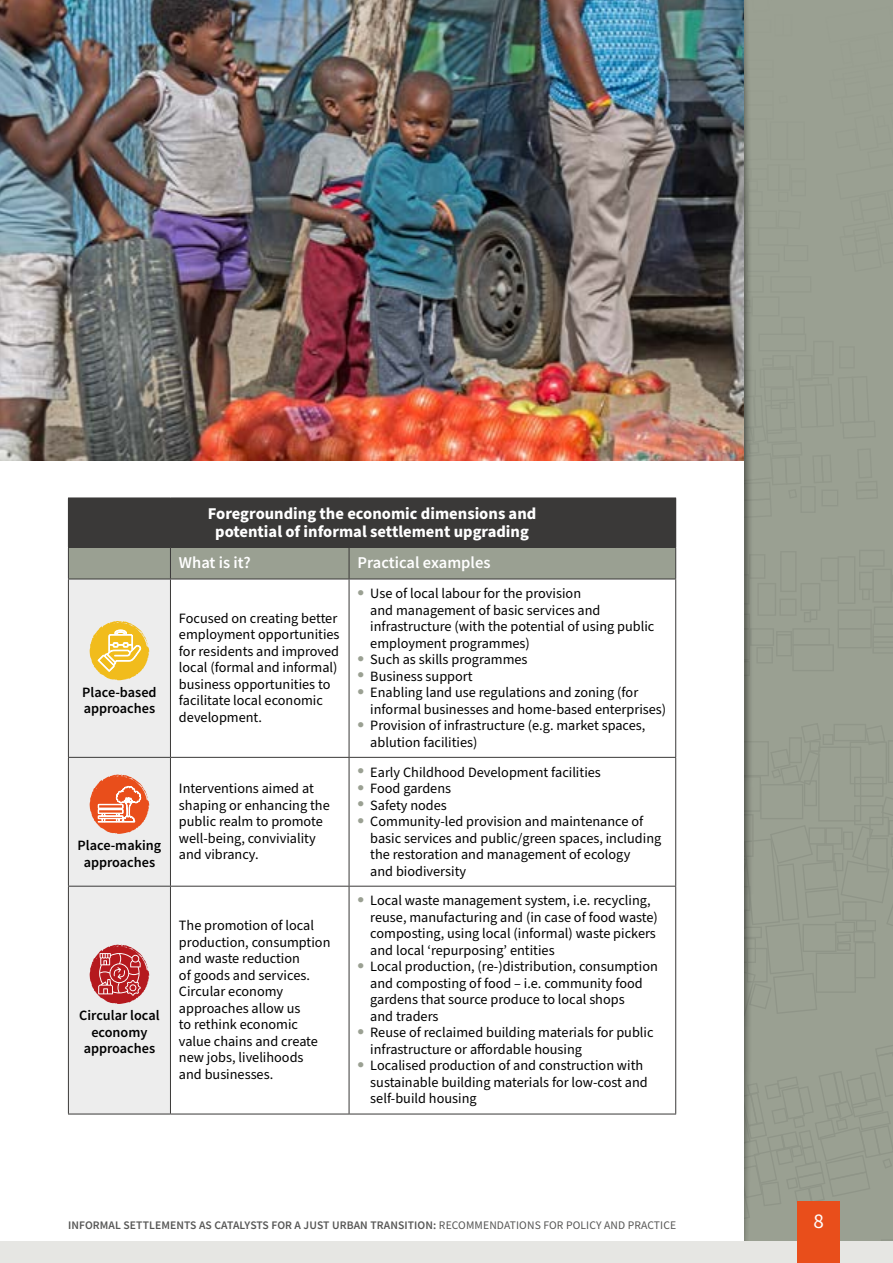
<style>
.page{position:relative;width:893px;height:1263px;background:#fff}
.page>*{position:absolute;margin:0;border:0;box-sizing:border-box;transform-origin:0 0}
.t1{font:21px "Source Sans Pro";color:#fff}
.t2{font:700 16.5px/18px "Source Sans Pro";color:#fff;text-align:center}
.t3{font:600 16.5px "Source Sans Pro";color:#fff}
.t4{font:14.25px/16.5px "Source Sans Pro";color:#000}
.t5{font:600 14.25px/16.5px "Source Sans Pro";color:#000;text-align:center}
.t6{font:600 11.55px "Source Sans Pro";letter-spacing:.01em;color:#575756}
.s1{font-weight:400}
</style>
<div class="page">
<img style="left:0;top:0;width:719px;height:460px">
<svg style="left:744px;top:0;width:149px;height:1242px;background:#979d8f"></svg>
<svg style="left:719px;top:0;width:25px;height:1242px"></svg>
<div style="left:68px;top:498px;width:608px;height:49px;background:#3a3938"></div>
<div style="left:69px;top:548px;width:606px;height:31px;background:#9aa092"></div>
<div style="left:69px;top:580px;width:101px;height:534px;background:#ededed"></div>
<hr style="left:170px;top:548px;width:1px;height:31px;background:#3a3938">
<hr style="left:349px;top:548px;width:1px;height:31px;background:#3a3938">
<hr style="left:68px;top:757px;width:102px;height:1px;background:#3a3938">
<hr style="left:68px;top:886px;width:102px;height:1px;background:#3a3938">
<hr style="left:170px;top:886px;width:179px;height:1px;background:#3a3938">
<hr style="left:349px;top:886px;width:327px;height:1px;background:#3a3938">
<hr style="left:68px;top:548px;width:1px;height:31px;background:#3a3938">
<hr style="left:675px;top:548px;width:1px;height:31px;background:#3a3938">
<hr style="left:68px;top:547px;width:102px;height:1px;background:#3a3938">
<hr style="left:170px;top:547px;width:179px;height:1px;background:#3a3938">
<hr style="left:349px;top:547px;width:327px;height:1px;background:#3a3938">
<hr style="left:68px;top:579px;width:102px;height:1px;background:#3a3938">
<hr style="left:68px;top:579px;width:1px;height:178px;background:#3a3938">
<hr style="left:68px;top:758px;width:1px;height:128px;background:#3a3938">
<hr style="left:68px;top:886px;width:1px;height:228px;background:#3a3938">
<hr style="left:68px;top:1114px;width:102px;height:1px;background:#3a3938">
<hr style="left:170px;top:757px;width:179px;height:1px;background:#3a3938">
<hr style="left:170px;top:579px;width:179px;height:1px;background:#3a3938">
<hr style="left:170px;top:579px;width:1px;height:178px;background:#3a3938">
<hr style="left:170px;top:758px;width:1px;height:128px;background:#3a3938">
<hr style="left:170px;top:886px;width:1px;height:228px;background:#3a3938">
<hr style="left:170px;top:1114px;width:179px;height:1px;background:#3a3938">
<hr style="left:349px;top:757px;width:327px;height:1px;background:#3a3938">
<hr style="left:349px;top:579px;width:327px;height:1px;background:#3a3938">
<hr style="left:349px;top:579px;width:1px;height:178px;background:#3a3938">
<hr style="left:675px;top:579px;width:1px;height:178px;background:#3a3938">
<hr style="left:349px;top:758px;width:1px;height:128px;background:#3a3938">
<hr style="left:675px;top:758px;width:1px;height:128px;background:#3a3938">
<hr style="left:349px;top:886px;width:1px;height:228px;background:#3a3938">
<hr style="left:675px;top:886px;width:1px;height:228px;background:#3a3938">
<hr style="left:349px;top:1114px;width:327px;height:1px;background:#3a3938">
<svg style="left:90px;top:621px;width:59px;height:59px;background:#f1cf69"></svg>
<svg style="left:90px;top:774px;width:59px;height:60px;background:#ed8e6f"></svg>
<svg style="left:90px;top:945px;width:59px;height:59px;background:#ca6569"></svg>
<div style="left:0;top:1242px;width:893px;height:21px;background:#e6e6e3"></div>
<div style="left:797px;top:1202px;width:43px;height:61px;background:#e94e1b"></div>
<p class="t5" style="left:82px;top:684px;width:76px;text-align:left">Place-based approaches</p>
<p class="t5" style="left:78px;top:837px;width:85px">Place-making approaches</p>
<p class="t5" style="left:79px;top:1007px;width:82px">Circular local economy approaches</p>
<p class="t2" style="left:208px;top:505px;width:330px">Foregrounding the economic dimensions and potential of informal settlement upgrading</p>
<p class="t3" style="left:179px;top:552px;width:73px">What is it?</p>
<p class="t3" style="left:358px;top:552px;width:134px">Practical examples</p>
<p class="t4" style="left:179px;top:610px;width:162px">Focused on creating better employment opportunities for residents and improved local (formal and informal) business opportunities to facilitate local economic development.</p>
<p class="t4" style="left:179px;top:780px;width:152px">Interventions aimed at shaping or enhancing the public realm to promote well-being, conviviality and vibrancy.</p>
<p class="t4" style="left:179px;top:917px;width:153px">The promotion of local production, consumption and waste reduction<br>of goods and services.<br>Circular economy approaches allow us<br>to rethink economic value chains and create new jobs, livelihoods<br>and businesses.</p>
<p class="t4" style="left:370px;top:586px;width:297px">Use of local labour for the provision<br>and management of basic services and infrastructure (with the potential of using public employment programmes)<br>Such as skills programmes<br>Business support<br>Enabling land use regulations and zoning (for informal businesses and home-based enterprises)<br>Provision of infrastructure (e.g. market spaces, ablution facilities)</p>
<p class="t4" style="left:370px;top:764px;width:293px">Early Childhood Development facilities<br>Food gardens<br>Safety nodes<br>Community-led provision and maintenance of basic services and public/green spaces, including the restoration and management of ecology<br>and biodiversity</p>
<p class="t4" style="left:370px;top:893px;width:289px">Local waste management system, i.e. recycling, reuse, manufacturing and (in case of food waste) composting, using local (informal) waste pickers and local ‘repurposing’ entities<br>Local production, (re-)distribution, consumption and composting of food – i.e. community food gardens that source produce to local shops<br>and traders<br>Reuse of reclaimed building materials for public infrastructure or affordable housing<br>Localised production of and construction with sustainable building materials for low-cost and self-build housing</p>
<p class="t6" style="left:68px;top:1217px;width:610px">INFORMAL SETTLEMENTS AS CATALYSTS FOR A JUST URBAN TRANSITION: <span class="s1">RECOMMENDATIONS FOR POLICY AND PRACTICE</span></p>
<h1 class="t1" style="left:813px;top:1207px;width:12px">8</h1>
</div>
